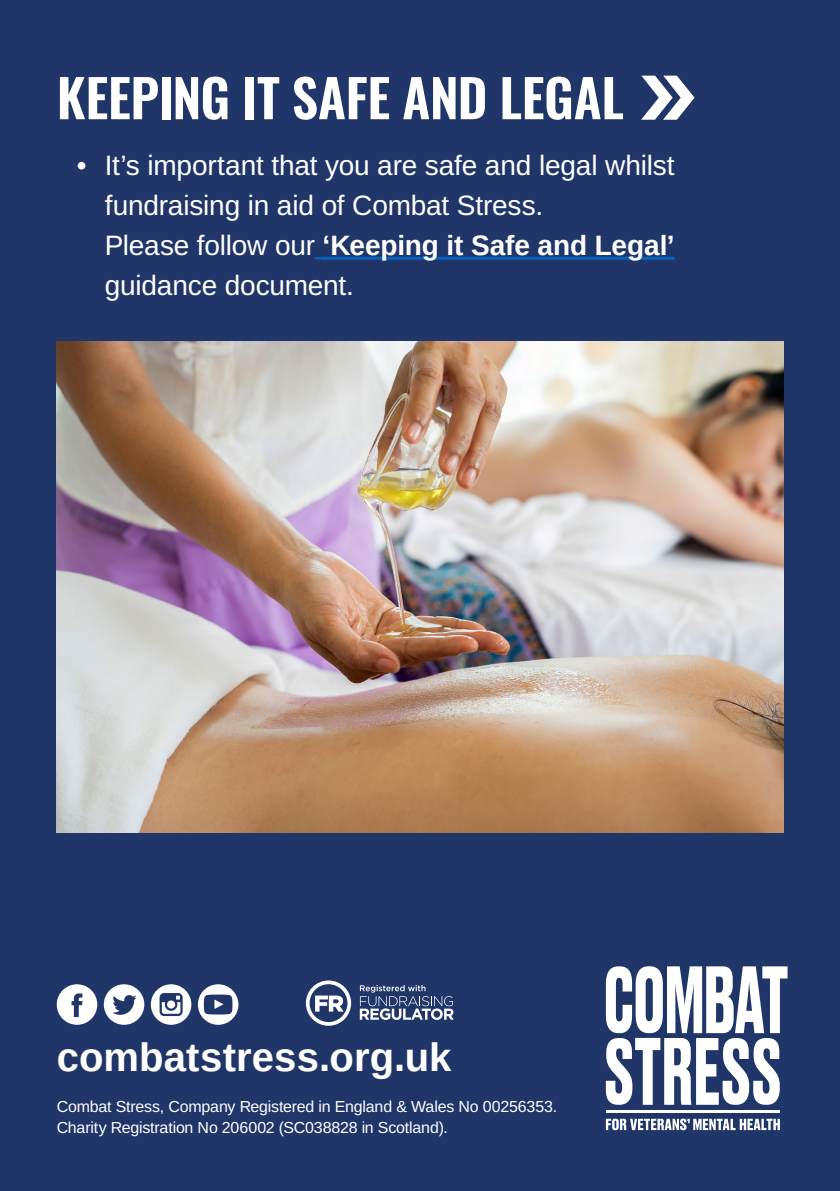
<style>
.page{position:relative;width:840px;height:1191px;background:#fff}
.page>*{position:absolute;margin:0;border:0;box-sizing:border-box;transform-origin:0 0}
.t1{font:600 52px "Oswald";letter-spacing:-.005em;color:#fff}
.t2{font:700 40px "Arimo";letter-spacing:.005em;color:#fff}
.t3{font:28px/40px "Arimo";letter-spacing:-.005em;color:#fff}
.t4{font:16px/21.4px "Arimo";letter-spacing:-.01em;color:#fff}
.s1{font-weight:700}
</style>
<div class="page">
<div style="left:0;top:0;width:839px;height:1191px;background:#203669"></div>
<svg style="left:315px;top:257px;width:7px;height:2px"></svg>
<hr style="left:322px;top:257px;width:352px;height:3px;background:#0563c1">
<svg style="left:641px;top:76px;width:53px;height:44px"></svg>
<img style="left:57px;top:341px;width:725px;height:491px">
<svg style="left:57px;top:984px;width:40px;height:40px"></svg>
<svg style="left:104px;top:984px;width:40px;height:40px"></svg>
<svg style="left:151px;top:984px;width:40px;height:40px"></svg>
<svg style="left:198px;top:984px;width:40px;height:40px"></svg>
<svg style="left:306px;top:980px;width:45px;height:45px"></svg>
<svg style="left:359px;top:985px;width:94px;height:35px"></svg>
<hr style="left:605px;top:1110px;width:174px;height:3px;background:#fff">
<svg style="left:605px;top:966px;width:182px;height:138px"></svg>
<svg style="left:605px;top:1118px;width:174px;height:12px"></svg>
<h1 class="t1" style="left:57px;top:71px;width:568px">KEEPING IT SAFE AND LEGAL</h1>
<p class="t3" style="left:105px;top:146px;width:571px;text-indent:-28px">• It’s important that you are safe and legal whilst fundraising in aid of Combat Stress.<br>Please follow our <span class="s1">‘Keeping it Safe and Legal’ </span>guidance document.</p>
<h2 class="t2" style="left:57px;top:1030px;width:396px">combatstress.org.uk</h2>
<p class="t4" style="left:57px;top:1096px;width:501px">Combat Stress, Company Registered in England &amp; Wales No 00256353.<br>Charity Registration No 206002 (SC038828 in Scotland).</p>
</div>
